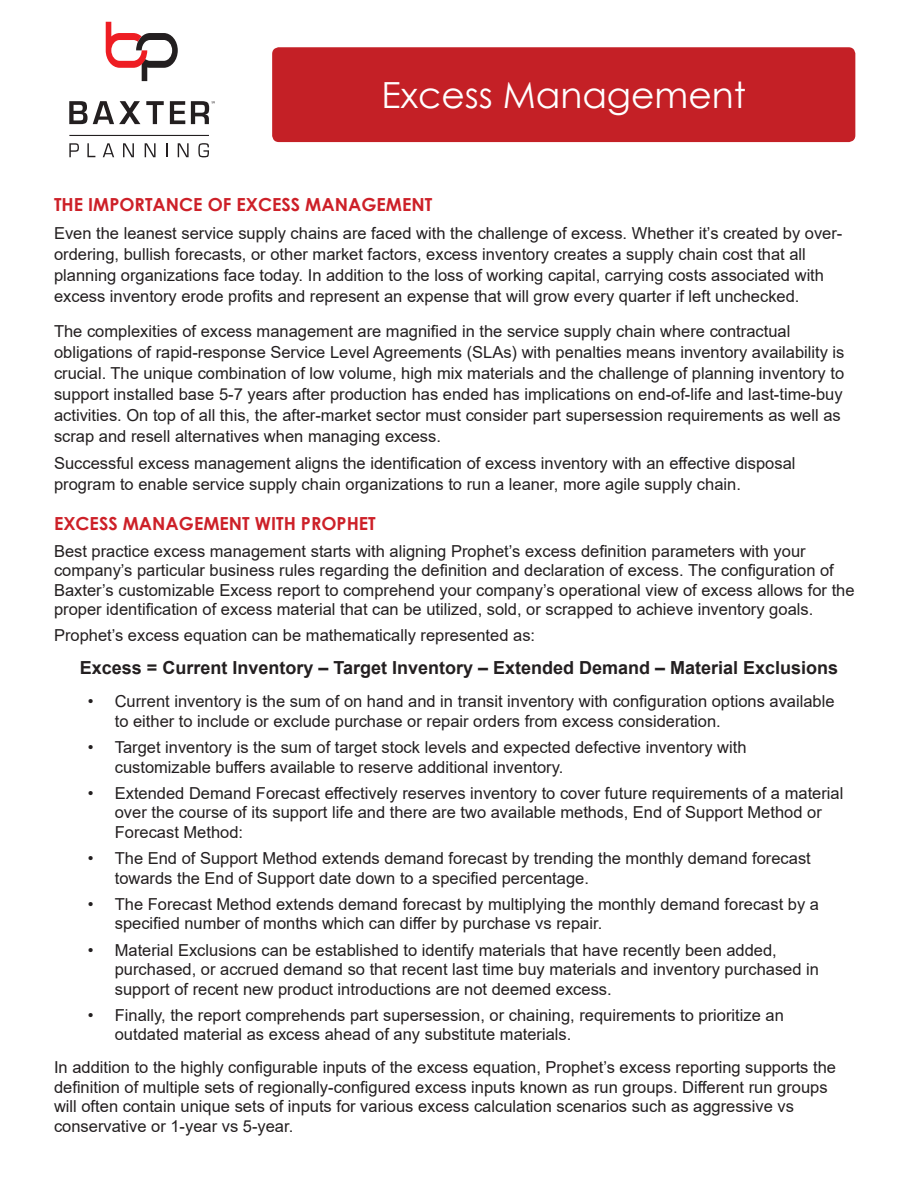
<style>
.page{position:relative;width:918px;height:1188px;background:#fff}
.page>*{position:absolute;margin:0;border:0;box-sizing:border-box;transform-origin:0 0}
.t1{font:36px "Century Gothic";color:#fff}
.t2{font:700 18px "Arial";color:#231f20}
.t3{font:700 18px "Century Gothic";color:#cd2028}
.t4{font:16.5px/19.5px "Arial";color:#231f20}
</style>
<div class="page">
<div style="left:272px;top:47px;width:583px;height:95px;background:#c42026;border-radius:7px"></div>
<svg style="left:106px;top:22px;width:72px;height:59px"></svg>
<svg style="left:146px;top:101px;width:18px;height:23px"></svg>
<svg style="left:170px;top:101px;width:15px;height:23px"></svg>
<svg style="left:69px;top:143px;width:10px;height:14px"></svg>
<svg style="left:87px;top:143px;width:8px;height:14px"></svg>
<svg style="left:103px;top:143px;width:11px;height:14px"></svg>
<svg style="left:123px;top:143px;width:11px;height:14px"></svg>
<svg style="left:145px;top:143px;width:11px;height:14px"></svg>
<svg style="left:166px;top:143px;width:1px;height:14px"></svg>
<svg style="left:178px;top:143px;width:11px;height:14px"></svg>
<svg style="left:198px;top:143px;width:11px;height:14px"></svg>
<hr style="left:69px;top:135px;width:140px;height:1px;background:#231f20">
<svg style="left:69px;top:101px;width:71px;height:23px"></svg>
<svg style="left:191px;top:101px;width:24px;height:23px"></svg>
<p class="t1" style="left:382px;top:70px;width:366px">Excess Management</p>
<p class="t3" style="left:54px;top:191px;width:380px">THE IMPORTANCE OF EXCESS MANAGEMENT</p>
<p class="t4" style="left:54px;top:223px;width:790px;line-height:21px">Even the leanest service supply chains are faced with the challenge of excess. Whether it’s created by over&shy;ordering, bullish forecasts, or other market factors, excess inventory creates a supply chain cost that all planning organizations face today. In addition to the loss of working capital, carrying costs associated with excess inventory erode profits and represent an expense that will grow every quarter if left unchecked.</p>
<p class="t4" style="left:54px;top:320px;width:792px;line-height:21px">The complexities of excess management are magnified in the service supply chain where contractual obligations of rapid-response Service Level Agreements (SLAs) with penalties means inventory availability is crucial. The unique combination of low volume, high mix materials and the challenge of planning inventory to support installed base 5-7 years after production has ended has implications on end-of-life and last-time-buy activities. On top of all this, the after-market sector must consider part supersession requirements as well as scrap and resell alternatives when managing excess.</p>
<p class="t4" style="left:54px;top:453px;width:743px;line-height:21px">Successful excess management aligns the identification of excess inventory with an effective disposal program to enable service supply chain organizations to run a leaner, more agile supply chain.</p>
<p class="t3" style="left:54px;top:510px;width:323px">EXCESS MANAGEMENT WITH PROPHET</p>
<p class="t4" style="left:54px;top:541px;width:802px">Best practice excess management starts with aligning Prophet’s excess definition parameters with your company’s particular business rules regarding the definition and declaration of excess. The configuration of Baxter’s customizable Excess report to comprehend your company’s operational view of excess allows for the proper identification of excess material that can be utilized, sold, or scrapped to achieve inventory goals.</p>
<p class="t4" style="left:54px;top:626px;width:483px">Prophet’s excess equation can be mathematically represented as:</p>
<p class="t2" style="left:80px;top:655px;width:760px">Excess = Current Inventory – Target Inventory – Extended Demand – Material Exclusions</p>
<p class="t4" style="left:115px;top:692px;width:721px;text-indent:-27px">• Current inventory is the sum of on hand and in transit inventory with configuration options available to either to include or exclude purchase or repair orders from excess consideration.</p>
<p class="t4" style="left:115px;top:737px;width:633px;text-indent:-27px">• Target inventory is the sum of target stock levels and expected defective inventory with customizable buffers available to reserve additional inventory.</p>
<p class="t4" style="left:115px;top:783px;width:730px;text-indent:-27px">• Extended Demand Forecast effectively reserves inventory to cover future requirements of a material over the course of its support life and there are two available methods, End of Support Method or<br>Forecast Method:</p>
<p class="t4" style="left:115px;top:848px;width:698px;text-indent:-27px">• The End of Support Method extends demand forecast by trending the monthly demand forecast towards the End of Support date down to a specified percentage.</p>
<p class="t4" style="left:115px;top:894px;width:706px;text-indent:-27px">• The Forecast Method extends demand forecast by multiplying the monthly demand forecast by a specified number of months which can differ by purchase vs repair.</p>
<p class="t4" style="left:115px;top:940px;width:706px;text-indent:-27px">• Material Exclusions can be established to identify materials that have recently been added, purchased, or accrued demand so that recent last time buy materials and inventory purchased in support of recent new product introductions are not deemed excess.</p>
<p class="t4" style="left:115px;top:1005px;width:671px;text-indent:-27px">• Finally, the report comprehends part supersession, or chaining, requirements to prioritize an outdated material as excess ahead of any substitute materials.</p>
<p class="t4" style="left:54px;top:1058px;width:784px">In addition to the highly configurable inputs of the excess equation, Prophet’s excess reporting supports the definition of multiple sets of regionally-configured excess inputs known as run groups. Different run groups will often contain unique sets of inputs for various excess calculation scenarios such as aggressive vs conservative or 1-year vs 5-year.</p>
</div>
